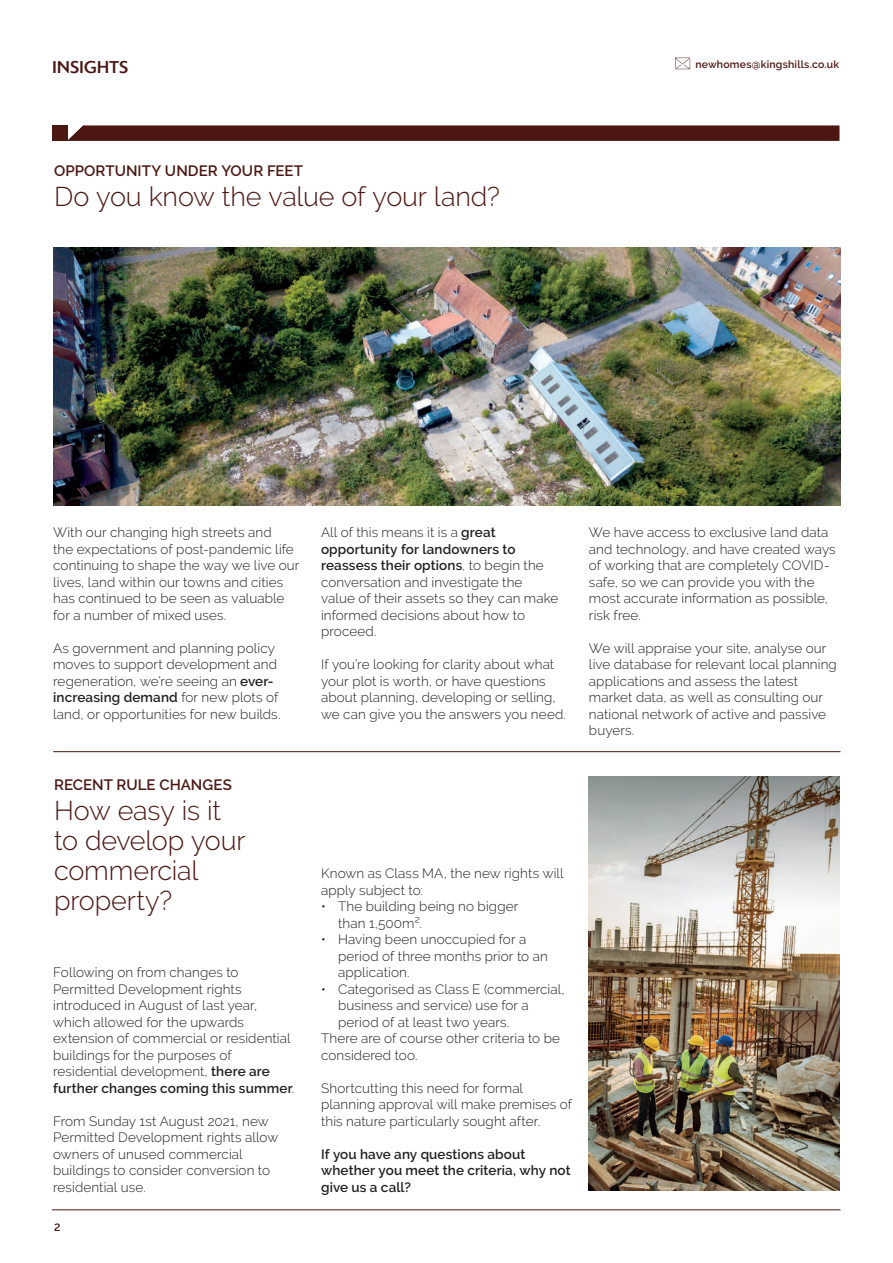
<style>
.page{position:relative;width:893px;height:1263px;background:#fff}
.page>*{position:absolute;margin:0;border:0;box-sizing:border-box;transform-origin:0 0}
.t1{font:300 27px/30px "Raleway";letter-spacing:-.01em;color:#4c1612}
.t2{font:16.8px "Delta";letter-spacing:.025em;color:#4c1612}
.t3{font:600 15px "Raleway";letter-spacing:.005em;color:#4c1612}
.t4{font:300 13.5px/16.5px "Raleway";letter-spacing:.01em;color:#231f20}
.t5{font:600 13.5px/16.5px "Raleway";letter-spacing:.01em;color:#231f20}
.t6{font:600 10.5px "Raleway";letter-spacing:.02em;color:#4c1612}
.s1{font-weight:600}
</style>
<div class="page">
<hr style="left:52px;top:1209px;width:788px;height:1px;background:#4c1612">
<svg style="left:675px;top:58px;width:16px;height:11px"></svg>
<img style="left:589px;top:776px;width:250px;height:415px">
<hr style="left:53px;top:751px;width:787px;height:1px;background:#4c1612">
<div style="left:52px;top:126px;width:15px;height:15px;background:#4c1612"></div>
<svg style="left:67px;top:126px;width:772px;height:15px;background:#4e1915"></svg>
<img style="left:54px;top:248px;width:786px;height:258px">
<p class="t2" style="left:52px;top:57px;width:78px">INSIGHTS</p>
<p class="t6" style="left:695px;top:58px;width:145px">newhomes@kingshills.co.uk</p>
<p class="t3" style="left:54px;top:162px;width:250px">OPPORTUNITY UNDER YOUR FEET</p>
<h1 class="t1" style="left:54px;top:182px;width:447px">Do you know the value of your land?</h1>
<p class="t4" style="left:53px;top:524px;width:248px">With our changing high streets and<br>the expectations of post-pandemic life continuing to shape the way we live our lives, land within our towns and cities has continued to be seen as valuable for a number of mixed uses.</p>
<p class="t4" style="left:53px;top:640px;width:229px">As government and planning policy moves to support development and regeneration, we’re seeing an <span class="s1">ever&shy;increasing demand</span> for new plots of land, or opportunities for new builds.</p>
<p class="t3" style="left:54px;top:776px;width:179px">RECENT RULE CHANGES</p>
<h1 class="t1" style="left:54px;top:795px;width:193px">How easy is it to develop your commercial property?</h1>
<p class="t4" style="left:53px;top:964px;width:242px">Following on from changes to Permitted Development rights introduced in August of last year, which allowed for the upwards extension of commercial or residential buildings for the purposes of residential development, <span class="s1">there are further changes coming this summer</span>.</p>
<p class="t4" style="left:53px;top:1112px;width:227px">From Sunday 1st August 2021, new<br>Permitted Development rights allow owners of unused commercial buildings to consider conversion to residential use.</p>
<p class="t6" style="left:54px;top:1221px;width:8px">2</p>
<p class="t4" style="left:321px;top:524px;width:239px">All of this means it is a <span class="s1">great opportunity for landowners to reassess their options</span>, to begin the conversation and investigate the value of their assets so they can make informed decisions about how to proceed.</p>
<p class="t4" style="left:321px;top:656px;width:246px">If you’re looking for clarity about what your plot is worth, or have questions about planning, developing or selling, we can give you the answers you need.</p>
<p class="t4" style="left:589px;top:524px;width:248px">We have access to exclusive land data and technology, and have created ways of working that are completely COVID&shy;safe, so we can provide you with the most accurate information as possible, risk free.</p>
<p class="t4" style="left:589px;top:640px;width:249px">We will appraise your site, analyse our live database for relevant local planning applications and assess the latest market data, as well as consulting our national network of active and passive buyers.</p>
<p class="t4" style="left:321px;top:865px;width:244px">Known as Class MA, the new rights will apply subject to:</p>
<p class="t4" style="left:338px;top:898px;width:182px;text-indent:-17px">• The building being no bigger than 1,500m².</p>
<p class="t4" style="left:338px;top:931px;width:211px;text-indent:-17px">• Having been unoccupied for a period of three months prior to an application.</p>
<p class="t4" style="left:321px;top:980px;width:245px">• Categorised as Class E (commercial,</p>
<p class="t4" style="left:338px;top:997px;width:192px">business and service) use for a</p>
<p class="t4" style="left:338px;top:1013px;width:173px">period of at least two years.</p>
<p class="t4" style="left:321px;top:1030px;width:240px">There are of course other criteria to be</p>
<p class="t4" style="left:321px;top:1046px;width:98px">considered too.</p>
<p class="t4" style="left:321px;top:1079px;width:252px">Shortcutting this need for formal planning approval will make premises of this nature particularly sought after.</p>
<p class="t5" style="left:321px;top:1145px;width:251px">If you have any questions about whether you meet the criteria, why not give us a call?</p>
</div>
